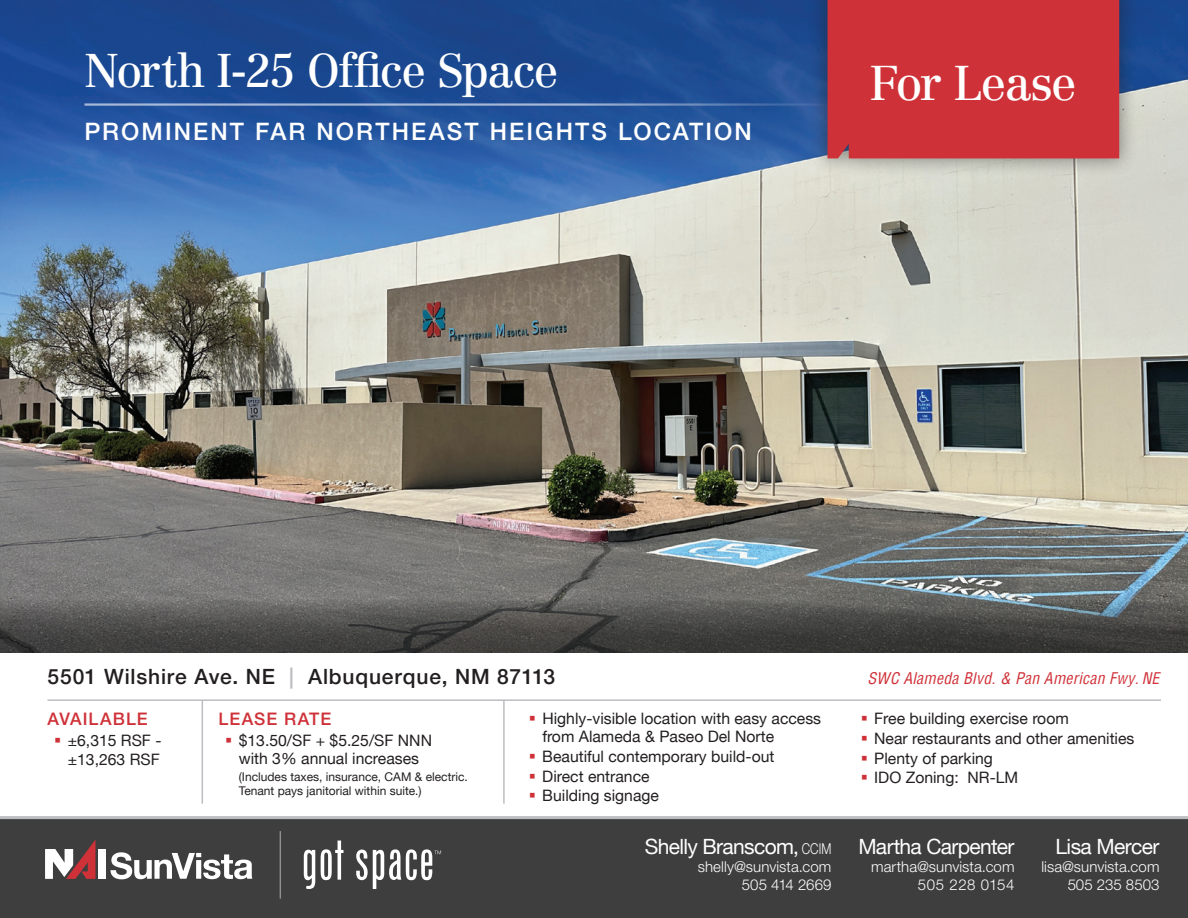
<style>
.page{position:relative;width:1188px;height:918px;background:#fff}
.page>*{position:absolute;margin:0;border:0;box-sizing:border-box;transform-origin:0 0}
.t1{font:48px "Centennial LT Std";letter-spacing:-.045em;color:#fff}
.t2{font:46.5px "Centennial LT Std";letter-spacing:-.035em;color:#fff}
.t3{font:500 24px "Helvetica Neue LT";letter-spacing:.09em;color:#fff}
.t4{font:21px "Helvetica Neue LT";letter-spacing:-.03em;color:#fff}
.t5{font:500 21px "Helvetica Neue LT";letter-spacing:.04em;color:#231f20}
.t6{font:500 17.25px "Helvetica Neue LT";letter-spacing:.06em;color:#cf3138}
.t7{font:15.75px/19.6px "Helvetica Neue LT";color:#231f20}
.t8{font:italic condensed 15.75px "Helvetica";letter-spacing:.02em;color:#cf3138}
.t9{font:300 15px/18px "Helvetica Neue LT Std";letter-spacing:.005em;color:#fff;text-align:right}
.t10{font:12px/14.4px "Helvetica Neue LT";color:#231f20}
.s1{color:#bcbdc0}
.s2{font-family:"Helvetica Neue LT Std";font-weight:300;font-size:15px}
</style>
<div class="page">
<img style="left:0;top:0;width:1188px;height:599px">
<svg style="left:0;top:599px;width:1188px;height:54px;background:#4c4c4a"></svg>
<hr style="left:48px;top:699px;width:1113px;height:2px;background:#bcbdc0">
<hr style="left:503px;top:700px;width:2px;height:104px;background:#bcbdc0">
<hr style="left:202px;top:700px;width:1px;height:104px;background:#bcbdc0">
<hr style="left:84px;top:103px;width:754px;height:3px;background:#fff">
<div style="left:809px;top:0;width:329px;height:178px;background:#231f20;opacity:.45"></div>
<div style="left:828px;top:0;width:291px;height:158px;background:#cf3138"></div>
<div style="left:0;top:818px;width:1188px;height:100px;background:#3e3e3f"></div>
<hr style="left:0;top:816px;width:1188px;height:3px;background:#bcbdc0">
<hr style="left:280px;top:831px;width:1px;height:68px;background:#9d9fa2">
<div style="left:98px;top:849px;width:8px;height:30px;background:#fff"></div>
<svg style="left:45px;top:840px;width:50px;height:39px"></svg>
<svg style="left:111px;top:852px;width:141px;height:27px"></svg>
<svg style="left:304px;top:841px;width:137px;height:48px"></svg>
<h2 class="t2" style="left:84px;top:43px;width:476px">North I-25 Office Space</h2>
<h3 class="t3" style="left:84px;top:117px;width:669px">PROMINENT FAR NORTHEAST HEIGHTS LOCATION</h3>
<h1 class="t1" style="left:869px;top:54px;width:209px">For Lease</h1>
<h3 class="t5" style="left:48px;top:664px;width:509px">5501 Wilshire Ave. NE <span class="s1">|</span> Albuquerque, NM 87113</h3>
<p class="t6" style="left:48px;top:709px;width:102px">AVAILABLE</p>
<p class="t7" style="left:68px;top:731px;width:95px;line-height:18.9px">±6,315 RSF - ±13,263 RSF</p>
<p class="t6" style="left:219px;top:709px;width:114px">LEASE RATE</p>
<p class="t7" style="left:239px;top:732px;width:195px;line-height:18px">$13.50/SF + $5.25/SF NNN with 3% annual increases</p>
<p class="t10" style="left:239px;top:769px;width:231px">(Includes taxes, insurance, CAM &amp; electric.<br>Tenant pays janitorial within suite.)</p>
<p class="t7" style="left:542px;top:709px;width:280px;line-height:18px">Highly-visible location with easy access from Alameda &amp; Paseo Del Norte</p>
<p class="t7" style="left:542px;top:746px;width:234px">Beautiful contemporary build-out<br>Direct entrance<br>Building signage</p>
<h3 class="t4" style="left:645px;top:834px;width:188px">Shelly Branscom, <span class="s2">CCIM</span></h3>
<p class="t9" style="left:698px;top:857px;width:135px">shelly@sunvista.com<br>505 414 2669</p>
<p class="t8" style="left:868px;top:668px;width:293px">SWC Alameda Blvd. &amp; Pan American Fwy. NE</p>
<p class="t7" style="left:874px;top:709px;width:262px">Free building exercise room<br>Near restaurants and other amenities<br>Plenty of parking<br>IDO Zoning: NR-LM</p>
<h3 class="t4" style="left:858px;top:834px;width:158px">Martha Carpenter</h3>
<p class="t9" style="left:871px;top:857px;width:145px">martha@sunvista.com<br>505 228 0154</p>
<h3 class="t4" style="left:1056px;top:834px;width:105px">Lisa Mercer</h3>
<p class="t9" style="left:1041px;top:858px;width:120px">lisa@sunvista.com<br>505 235 8503</p>
</div>
